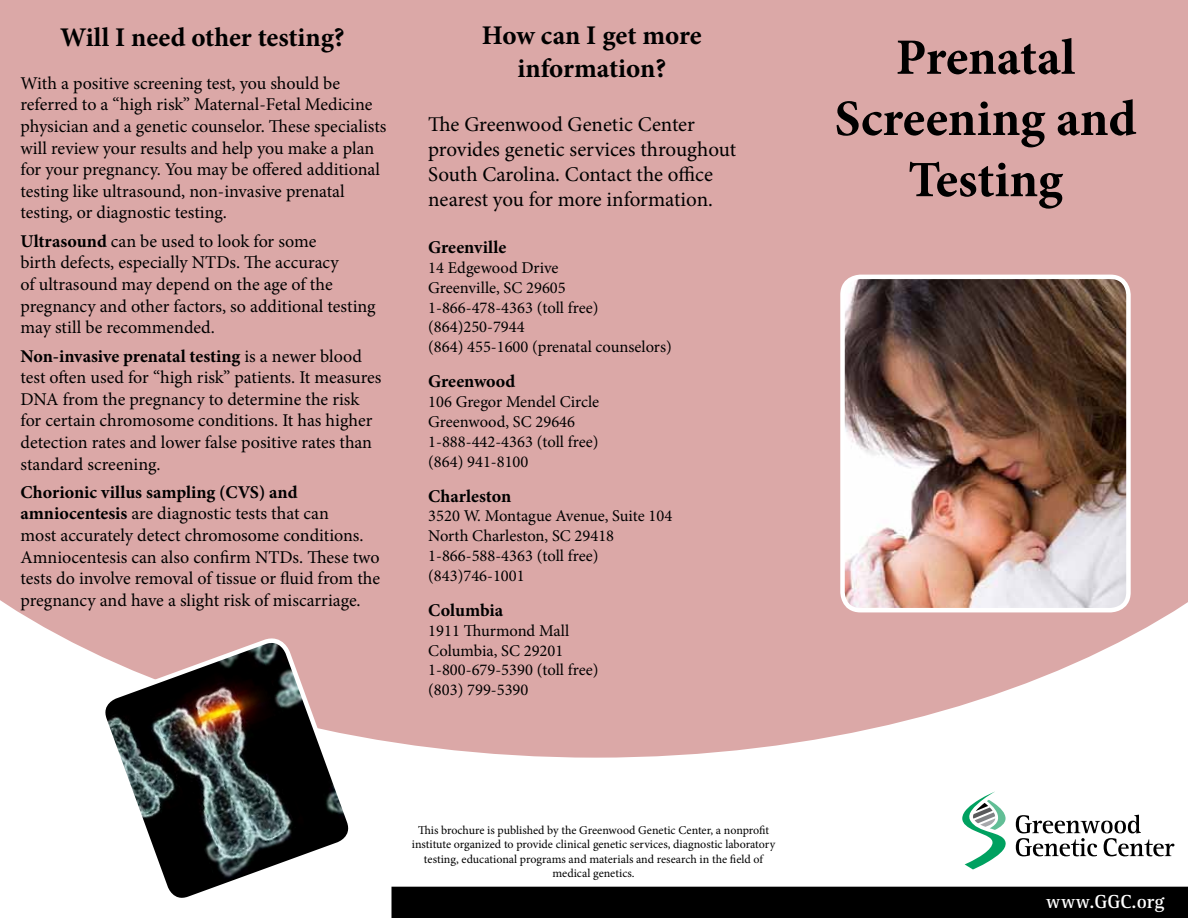
<style>
.page{position:relative;width:1188px;height:918px;background:#fff}
.page>*{position:absolute;margin:0;border:0;box-sizing:border-box;transform-origin:0 0}
.t1{font:700 51px/61.2px "Minion Pro";letter-spacing:-.005em;color:#000;text-align:center}
.t2{font:700 27px/32.4px "Minion Pro";color:#000;text-align:center}
.t3{font:21px/25.2px "Minion Pro";color:#000}
.t4{font:700 19.5px "Rotis Serif Std";color:#fff}
.t5{font:18px/21.6px "Minion Pro";color:#000}
.t6{font:700 18px "Minion Pro";letter-spacing:-.005em;color:#000}
.t7{font:16.5px/19.8px "Minion Pro";color:#000}
.t8{font:12px/14.4px "Minion Pro";color:#000;text-align:center}
.s1{font-weight:700}
</style>
<div class="page">
<div style="left:392px;top:887px;width:796px;height:31px;background:#000"></div>
<div style="left:0;top:0;width:1188px;height:758px;background:#dba8a7"></div>
<svg style="left:1016px;top:815px;width:158px;height:41px"></svg>
<svg style="left:962px;top:792px;width:44px;height:77px"></svg>
<svg style="left:98px;top:627px;width:257px;height:271px"></svg>
<img style="left:843px;top:277px;width:285px;height:333px">
<div style="left:840px;top:275px;width:291px;height:337px;border:4px solid #fff;border-radius:18px"></div>
<h2 class="t2" style="left:482px;top:19px;width:221px">How can I get more information?</h2>
<h2 class="t2" style="left:60px;top:21px;width:286px">Will I need other testing?</h2>
<h1 class="t1" style="left:835px;top:26px;width:303px">Prenatal<br>Screening and<br>Testing</h1>
<p class="t5" style="left:21px;top:72px;width:367px">With a positive screening test, you should be referred to a “high risk” Maternal-Fetal Medicine physician and a genetic counselor. These specialists will review your results and help you make a plan for your pregnancy. You may be offered additional testing like ultrasound, non-invasive prenatal testing, or diagnostic testing.</p>
<p class="t5" style="left:21px;top:230px;width:357px"><span class="s1">Ultrasound</span> can be used to look for some<br>birth defects, especially NTDs. The accuracy<br>of ultrasound may depend on the age of the pregnancy and other factors, so additional testing may still be recommended.</p>
<p class="t5" style="left:21px;top:345px;width:362px"><span class="s1">Non-invasive prenatal testing</span> is a newer blood test often used for “high risk” patients. It measures DNA from the pregnancy to determine the risk for certain chromosome conditions. It has higher detection rates and lower false positive rates than standard screening.</p>
<p class="t5" style="left:21px;top:481px;width:361px"><span class="s1">Chorionic villus sampling (CVS) and amniocentesis</span> are diagnostic tests that can<br>most accurately detect chromosome conditions.<br>Amniocentesis can also confirm NTDs. These two tests do involve removal of tissue or fluid from the pregnancy and have a slight risk of miscarriage.</p>
<p class="t3" style="left:428px;top:112px;width:309px">The Greenwood Genetic Center provides genetic services throughout South Carolina. Contact the office nearest you for more information.</p>
<p class="t6" style="left:428px;top:235px;width:80px">Greenville</p>
<p class="t7" style="left:428px;top:258px;width:245px">14 Edgewood Drive<br>Greenville, SC 29605<br>1-866-478-4363 (toll free) (864)250-7944<br>(864) 455-1600 (prenatal counselors)</p>
<p class="t6" style="left:428px;top:369px;width:89px">Greenwood</p>
<p class="t7" style="left:428px;top:392px;width:172px">106 Gregor Mendel Circle<br>Greenwood, SC 29646<br>1-888-442-4363 (toll free) (864) 941-8100</p>
<p class="t6" style="left:428px;top:483px;width:85px">Charleston</p>
<p class="t7" style="left:428px;top:506px;width:246px">3520 W. Montague Avenue, Suite 104<br>North Charleston, SC 29418<br>1-866-588-4363 (toll free) (843)746-1001</p>
<p class="t6" style="left:428px;top:597px;width:77px">Columbia</p>
<p class="t7" style="left:428px;top:621px;width:172px">1911 Thurmond Mall<br>Columbia, SC 29201<br>1-800-679-5390 (toll free) (803) 799-5390</p>
<p class="t8" style="left:412px;top:823px;width:365px">This brochure is published by the Greenwood Genetic Center, a nonprofit institute organized to provide clinical genetic services, diagnostic laboratory testing, educational programs and materials and research in the field of medical genetics.</p>
<p class="t4" style="left:1046px;top:890px;width:120px">www.GGC.org</p>
</div>
